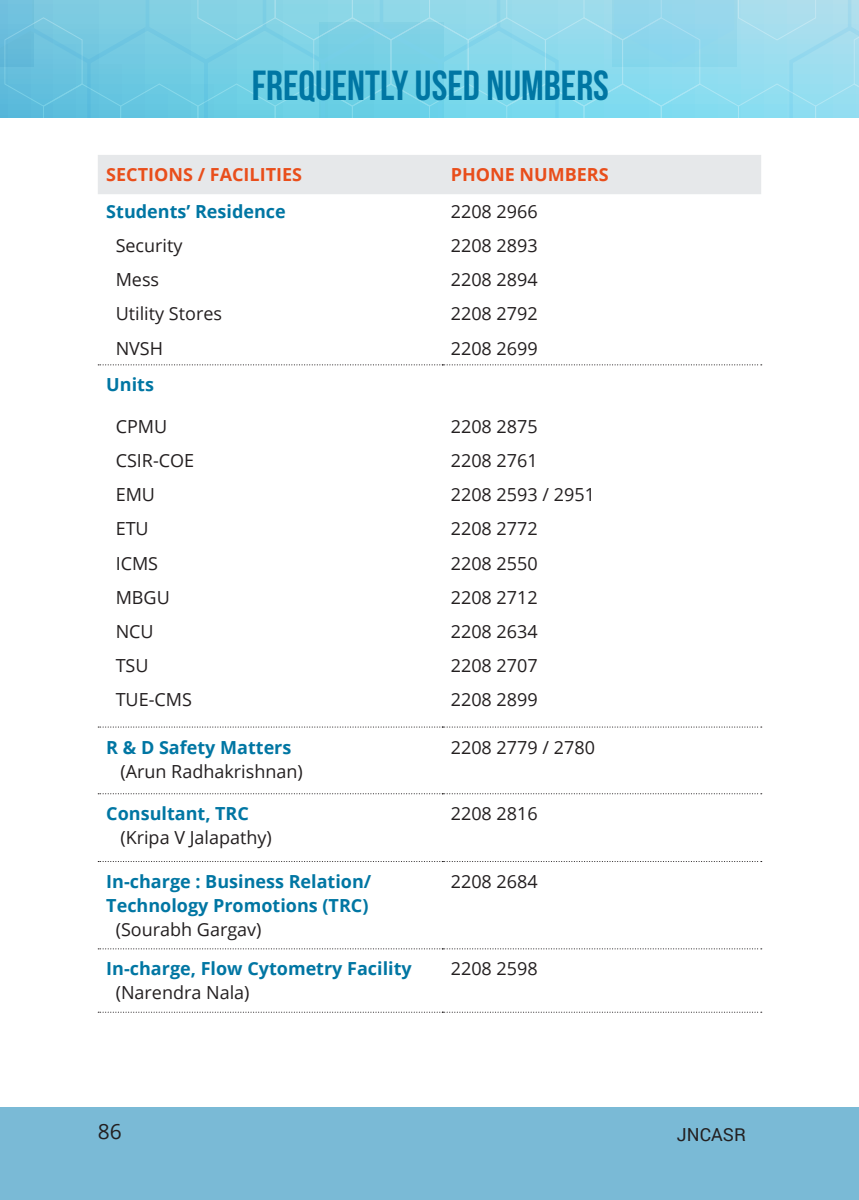
<style>
.page{position:relative;width:859px;height:1200px;background:#fff}
.page>*{position:absolute;margin:0;border:0;box-sizing:border-box;transform-origin:0 0}
.t1{font:42px "Bebas Neue";color:#0076a3}
.t2{font:21px "Open Sans";color:#231f20}
.t3{font:18px "Open Sans";color:#231f20}
.t4{font:700 18px "Open Sans";color:#0076a3}
.t5{font:700 18px "Open Sans";color:#e94e1b}
.t6{font:18px "Roboto";color:#231f20}
</style>
<div class="page">
<svg style="left:0;top:0;width:859px;height:117px;background:#82d3e8"></svg>
<div style="left:0;top:1107px;width:859px;height:92px;background:#7abad6"></div>
<div style="left:98px;top:155px;width:663px;height:39px;background:#e6e8ea"></div>
<svg style="left:98px;top:364px;width:664px;height:1px"></svg>
<svg style="left:98px;top:726px;width:664px;height:1px"></svg>
<svg style="left:98px;top:793px;width:664px;height:1px"></svg>
<svg style="left:98px;top:948px;width:664px;height:1px"></svg>
<svg style="left:98px;top:1011px;width:664px;height:1px"></svg>
<p class="t1" style="left:252px;top:62px;width:359px">FREQUENTLY USED NUMBERS</p>
<p class="t5" style="left:106px;top:162px;width:197px">SECTIONS / FACILITIES</p>
<p class="t5" style="left:451px;top:162px;width:159px">PHONE NUMBERS</p>
<p class="t4" style="left:106px;top:198px;width:181px">Students’ Residence</p>
<p class="t3" style="left:451px;top:199px;width:89px">2208 2966</p>
<p class="t3" style="left:116px;top:233px;width:68px">Security</p>
<p class="t3" style="left:451px;top:233px;width:89px">2208 2893</p>
<p class="t3" style="left:116px;top:267px;width:45px">Mess</p>
<p class="t3" style="left:451px;top:267px;width:89px">2208 2894</p>
<p class="t3" style="left:116px;top:301px;width:108px">Utility Stores</p>
<p class="t3" style="left:451px;top:301px;width:89px">2208 2792</p>
<p class="t3" style="left:116px;top:336px;width:49px">NVSH</p>
<p class="t3" style="left:451px;top:336px;width:89px">2208 2699</p>
<p class="t4" style="left:106px;top:372px;width:49px">Units</p>
<p class="t3" style="left:116px;top:414px;width:53px">CPMU</p>
<p class="t3" style="left:451px;top:414px;width:89px">2208 2875</p>
<p class="t3" style="left:116px;top:448px;width:80px">CSIR-COE</p>
<p class="t3" style="left:451px;top:448px;width:89px">2208 2761</p>
<p class="t3" style="left:116px;top:482px;width:41px">EMU</p>
<p class="t3" style="left:451px;top:482px;width:146px">2208 2593 / 2951</p>
<p class="t3" style="left:116px;top:516px;width:35px">ETU</p>
<p class="t3" style="left:451px;top:516px;width:89px">2208 2772</p>
<p class="t3" style="left:116px;top:550px;width:44px">ICMS</p>
<p class="t3" style="left:451px;top:550px;width:89px">2208 2550</p>
<p class="t3" style="left:116px;top:584px;width:56px">MBGU</p>
<p class="t3" style="left:451px;top:584px;width:89px">2208 2712</p>
<p class="t3" style="left:116px;top:619px;width:40px">NCU</p>
<p class="t3" style="left:451px;top:619px;width:89px">2208 2634</p>
<p class="t3" style="left:116px;top:653px;width:34px">TSU</p>
<p class="t3" style="left:451px;top:653px;width:89px">2208 2707</p>
<p class="t3" style="left:116px;top:687px;width:78px">TUE-CMS</p>
<p class="t3" style="left:451px;top:687px;width:89px">2208 2899</p>
<p class="t4" style="left:106px;top:734px;width:187px">R &amp; D Safety Matters</p>
<p class="t3" style="left:120px;top:758px;width:184px">(Arun Radhakrishnan)</p>
<p class="t3" style="left:451px;top:734px;width:146px">2208 2779 / 2780</p>
<p class="t4" style="left:106px;top:800px;width:144px">Consultant, TRC</p>
<p class="t3" style="left:120px;top:825px;width:153px">(Kripa V Jalapathy)</p>
<p class="t4" style="left:106px;top:868px;width:266px">In-charge : Business Relation/</p>
<p class="t4" style="left:106px;top:892px;width:264px">Technology Promotions (TRC)</p>
<p class="t3" style="left:116px;top:917px;width:147px">(Sourabh Gargav)</p>
<p class="t4" style="left:106px;top:955px;width:307px">In-charge, Flow Cytometry Facility</p>
<p class="t3" style="left:116px;top:980px;width:135px">(Narendra Nala)</p>
<p class="t3" style="left:451px;top:801px;width:89px">2208 2816</p>
<p class="t3" style="left:451px;top:869px;width:89px">2208 2684</p>
<p class="t3" style="left:451px;top:956px;width:89px">2208 2598</p>
<p class="t2" style="left:98px;top:1116px;width:26px">86</p>
<p class="t6" style="left:677px;top:1121px;width:70px">JNCASR</p>
</div>
